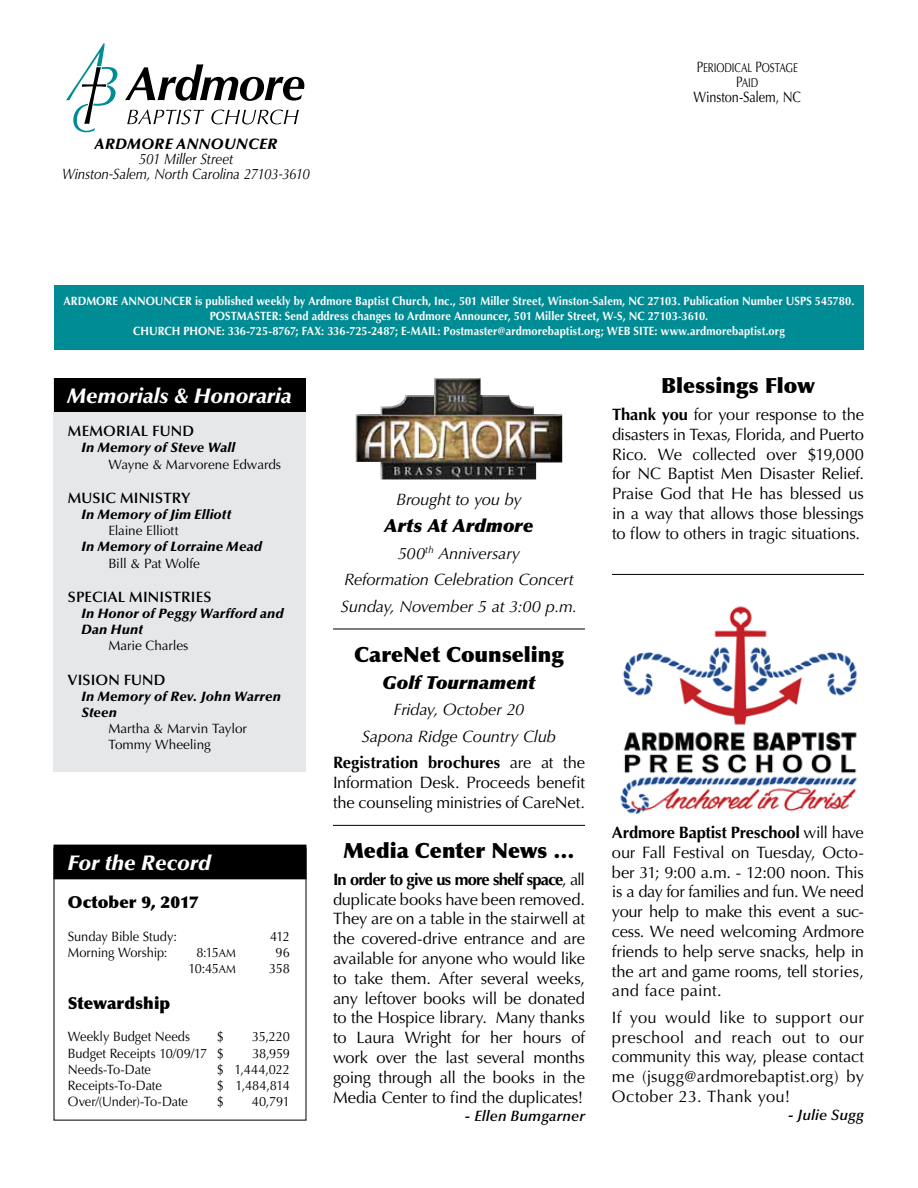
<style>
.page{position:relative;width:918px;height:1188px;background:#fff}
.page>*{position:absolute;margin:0;border:0;box-sizing:border-box;transform-origin:0 0}
.t1{font:900 21px "Optima LT Std";color:#000}
.t2{font:italic 900 21px "Optima LT Std";color:#fff}
.t3{font:italic 18px "Optima LT Std X Black";color:#000}
.t4{font:16.5px/19.8px "Optima LT Std";letter-spacing:-.01em;color:#000;text-align:justify}
.t5{font:italic 16.5px/26.5px "Optima LT Std";letter-spacing:-.015em;color:#000;text-align:center}
.t6{font:900 16.5px "Optima LT Std";letter-spacing:.005em;color:#000}
.t7{font:italic 15px/15px "Optima LT Std";letter-spacing:-.01em;color:#000;text-align:center;scale:.9 1}
.t8{font:600 15px "Optima LT Std";letter-spacing:.01em;color:#000}
.t9{font:italic 600 15px "Optima LT Std";letter-spacing:.01em;color:#000}
.t10{font:15px "Optima LT Std";letter-spacing:-.005em;color:#000;scale:.85 1}
.t11{font:italic 900 15px "Optima LT Std";letter-spacing:.025em;color:#000}
.t12{font:13.5px "Optima LT Std";letter-spacing:-.01em;color:#000;scale:.95 1}
.t13{font:italic 900 13.5px/16.2px "Optima LT Std";letter-spacing:.01em;color:#000}
.t14{font:13.5px/16.2px "Optima LT Std";letter-spacing:-.01em;color:#000}
.t15{font:12.75px/15px "Optima LT Std SC850";letter-spacing:-.005em;color:#000;text-align:center;scale:.76 1}
.t16{font:700 12px/15px "Optima LT Std";letter-spacing:.01em;color:#fff;scale:.92 1}
.t17{font:700 12px "Optima LT Std";letter-spacing:-.01em;color:#fff;scale:.92 1}
.s1{font-size:15px}
.s2{font-family:"Optima LT Std SC850";font-size:11.55px}
.s3{font-weight:700;font-style:normal}
.s4{font-style:normal}
.s5{font-weight:700}
</style>
<div class="page">
<div style="left:54px;top:285px;width:810px;height:64px;background:#008c95"></div>
<svg style="left:66px;top:43px;width:51px;height:89px"></svg>
<svg style="left:127px;top:110px;width:172px;height:15px"></svg>
<svg style="left:125px;top:64px;width:179px;height:37px"></svg>
<div style="left:54px;top:378px;width:252px;height:394px;background:#e6e7e8"></div>
<div style="left:54px;top:378px;width:252px;height:34px;background:#000"></div>
<div style="left:54px;top:845px;width:252px;height:34px;background:#000"></div>
<hr style="left:612px;top:574px;width:252px;height:1px;background:#000">
<img style="left:620px;top:606px;width:238px;height:209px">
<img style="left:356px;top:378px;width:206px;height:102px">
<hr style="left:333px;top:629px;width:252px;height:1px;background:#000">
<hr style="left:333px;top:825px;width:252px;height:1px;background:#000">
<p class="t11" style="left:95px;top:135px;width:106px">Ardmore Anno</p>
<p class="t11" style="left:224px;top:135px;width:55px">uncer</p>
<p class="t7" style="left:62px;top:152px;width:277px">501 Miller Street<br>Winston-Salem, North Carolina 27103-3610</p>
<p class="t15" style="left:697px;top:60px;width:134px"><span class="s1">P</span>ERIODICAL <span class="s1">P</span>OSTAGE<br><span class="s1">P</span>AID</p>
<p class="t10" style="left:694px;top:88px;width:128px">Winston-Salem, NC</p>
<p class="t16" style="left:64px;top:293px;width:18px">Ardmor</p>
<p class="t16" style="left:112px;top:293px;width:28px">e Anno</p>
<p class="t16" style="left:210px;top:293px;width:702px;text-indent:-55px">uncer is published weekly by Ardmore Baptist Church, Inc., 501 Miller Street, Winston-Salem, NC 27103. Publication Number USPS 545780.<br>Postmast</p>
<p class="t16" style="left:266px;top:308px;width:482px">er: Send address changes to Ardmore Announcer, 501 Miller Street, W-S, NC 27103-3610.</p>
<p class="t16" style="left:133px;top:323px;width:36px">Church</p>
<p class="t16" style="left:183px;top:323px;width:17px">Phon</p>
<p class="t17" style="left:216px;top:324px;width:220px">e: 336-725-8767; Fax: 336-725-2487; E-mail</p>
<p class="t16" style="left:437px;top:323px;width:379px">: Postmaster@ardmorebaptist.org; Web Site: www.ardmorebaptist.org</p>
<p class="t2" style="left:68px;top:383px;width:225px">Memorials &amp; Honoraria</p>
<p class="t8" style="left:68px;top:422px;width:128px">MEMORIAL FUND</p>
<p class="t13" style="left:81px;top:440px;width:155px">In Memory of Steve Wall</p>
<p class="t14" style="left:108px;top:456px;width:174px">Wayne &amp; Marvorene Edwards</p>
<p class="t8" style="left:68px;top:489px;width:124px">MUSIC MINISTRY</p>
<p class="t13" style="left:81px;top:506px;width:151px">In Memory of Jim Elliott</p>
<p class="t14" style="left:108px;top:523px;width:72px">Elaine Elliott</p>
<p class="t13" style="left:81px;top:539px;width:182px">In Memory of Lorraine Mead</p>
<p class="t14" style="left:108px;top:555px;width:93px">Bill &amp; Pat Wolfe</p>
<p class="t8" style="left:68px;top:588px;width:145px">SPECIAL MINISTRIES</p>
<p class="t13" style="left:81px;top:605px;width:204px">In Honor of Peggy Warfford and<br>Dan Hunt</p>
<p class="t14" style="left:108px;top:638px;width:82px">Marie Charles</p>
<p class="t8" style="left:68px;top:671px;width:99px">VISION FUND</p>
<p class="t13" style="left:81px;top:688px;width:201px">In Memory of Rev. John Warren<br>Steen</p>
<p class="t14" style="left:108px;top:721px;width:140px">Martha &amp; Marvin Taylor<br>Tommy Wheeling</p>
<p class="t2" style="left:68px;top:850px;width:145px">For the Record</p>
<p class="t6" style="left:68px;top:892px;width:132px">October 9, 2017</p>
<p class="t12" style="left:68px;top:928px;width:116px">Sunday Bible Study:</p>
<p class="t12" style="left:270px;top:928px;width:22px">412</p>
<p class="t12" style="left:68px;top:944px;width:106px">Morning Worship:</p>
<p class="t12" style="left:196px;top:944px;width:43px">8:15<span class="s2">AM</span></p>
<p class="t12" style="left:276px;top:944px;width:16px">96</p>
<p class="t12" style="left:188px;top:961px;width:51px">10:45<span class="s2">AM</span></p>
<p class="t12" style="left:269px;top:961px;width:23px">358</p>
<p class="t6" style="left:68px;top:993px;width:104px">Stewardship</p>
<p class="t12" style="left:68px;top:1029px;width:130px">Weekly Budget Needs</p>
<p class="t12" style="left:217px;top:1029px;width:9px">$</p>
<p class="t12" style="left:252px;top:1029px;width:41px">35,220</p>
<p class="t12" style="left:68px;top:1045px;width:166px">Budget Receipts 10/09/17 $</p>
<p class="t12" style="left:252px;top:1045px;width:41px">38,959</p>
<p class="t12" style="left:68px;top:1061px;width:89px">Needs-To-Date</p>
<p class="t12" style="left:217px;top:1061px;width:78px">$ 1,444,022</p>
<p class="t12" style="left:68px;top:1078px;width:100px">Receipts-To-Date</p>
<p class="t12" style="left:217px;top:1078px;width:78px">$ 1,484,814</p>
<p class="t12" style="left:68px;top:1094px;width:128px">Over/(Under)-To-Date</p>
<p class="t12" style="left:217px;top:1094px;width:9px">$</p>
<p class="t12" style="left:252px;top:1094px;width:42px">40,791</p>
<p class="t5" style="left:396px;top:486px;width:127px">Brought to you by</p>
<p class="t3" style="left:385px;top:515px;width:150px">Arts At Ardmore</p>
<p class="t5" style="left:341px;top:540px;width:238px">500<sup>th</sup> Anniversary<br>Reformation Celebration Concert<br>Sunday, November 5 at 3:00 p.m.</p>
<p class="t1" style="left:354px;top:642px;width:211px">CareNet Counseling</p>
<p class="t3" style="left:383px;top:671px;width:154px">Golf Tournament</p>
<p class="t5" style="left:333px;top:697px;width:254px">Friday, October 20<br>Sapona Ridge Country Club<br><span class="s3">Registration brochures</span> <span class="s4">are at the</span></p>
<p class="t4" style="left:333px;top:773px;width:254px">Information Desk. Proceeds benefit the counseling ministries of CareNet.</p>
<p class="t1" style="left:343px;top:838px;width:233px">Media Center News …</p>
<p class="t4" style="left:333px;top:869px;width:254px"><span class="s5">In order to give us more shelf space</span>, all duplicate books have been removed.<br>They are on a table in the stairwell at the covered-drive entrance and are available for anyone who would like to take them. After several weeks, any leftover books will be donated to the Hospice library. Many thanks to Laura Wright for her hours of work over the last several months going through all the books in the Media Center to find the duplicates!</p>
<p class="t9" style="left:464px;top:1107px;width:122px">- Ellen Bumgarner</p>
<p class="t1" style="left:661px;top:373px;width:155px">Blessings Flow</p>
<p class="t4" style="left:612px;top:405px;width:254px"><span class="s5">Thank you</span> for your response to the disasters in Texas, Florida, and Puerto Rico. We collected over $19,000 for NC Baptist Men Disaster Relief.<br>Praise God that He has blessed us in a way that allows those blessings to flow to others in tragic situations.</p>
<p class="t4" style="left:612px;top:823px;width:254px"><span class="s5">Ardmore Baptist Preschool</span> will have our Fall Festival on Tuesday, Octo&shy;ber 31; 9:00 a.m. - 12:00 noon. This is a day for families and fun. We need your help to make this event a suc&shy;cess. We need welcoming Ardmore friends to help serve snacks, help in the art and game rooms, tell stories, and face paint.</p>
<p class="t4" style="left:612px;top:1008px;width:254px">If you would like to support our preschool and reach out to our community this way, please contact me (jsugg@ardmorebaptist.org) by October 23. Thank you!</p>
<p class="t9" style="left:788px;top:1106px;width:78px">- Julie Sugg</p>
</div>
